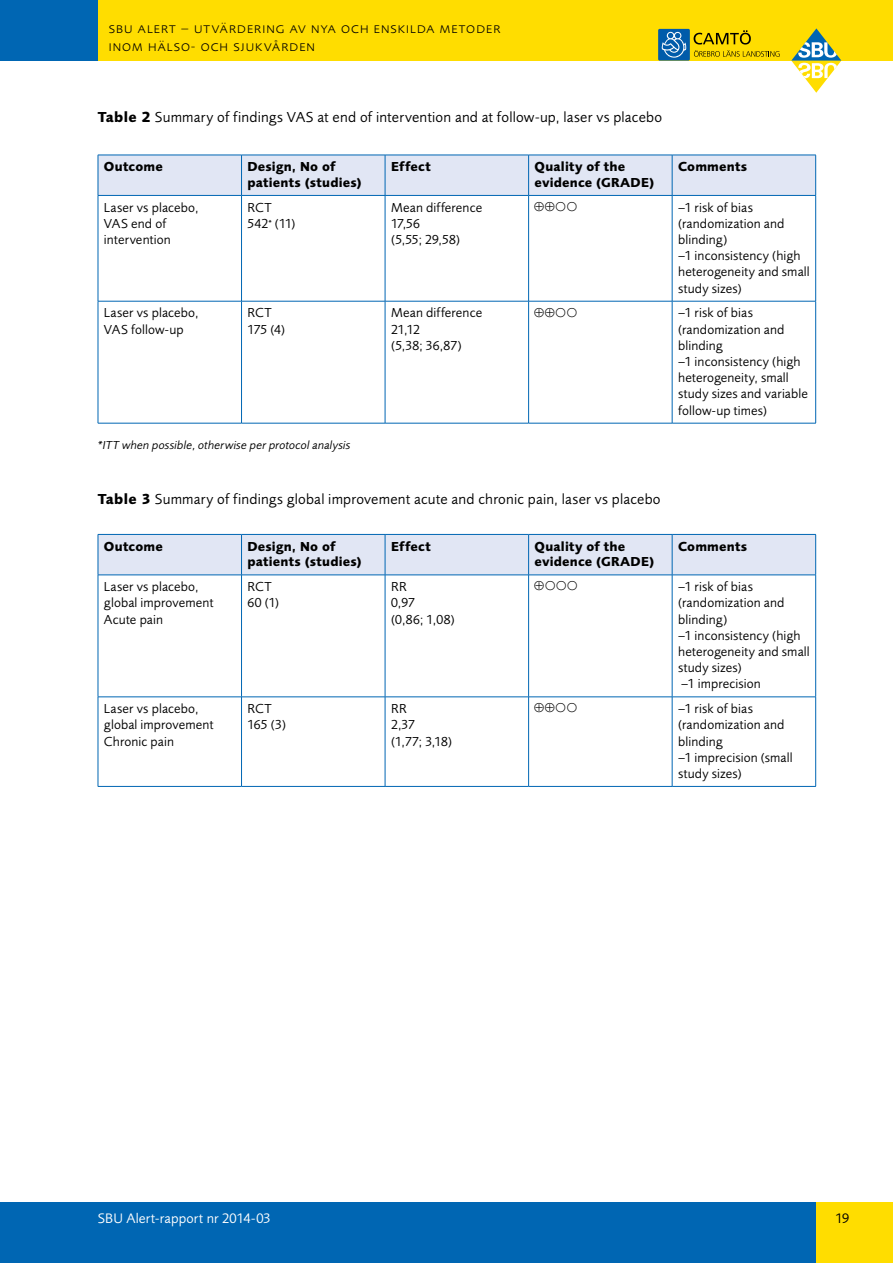
<style>
.page{position:relative;width:893px;height:1263px;background:#fff}
.page>*{position:absolute;margin:0;border:0;box-sizing:border-box;transform-origin:0 0}
.Rubrik__Figur_Tabell{font:15px "Foundry Sans";letter-spacing:.015em;color:#000}
.t1{font:300 15px/18px "Foundry Sans Expert";letter-spacing:.045em;color:#000}
.t2{font:14.25px "Foundry Sans";letter-spacing:.01em;color:#fff}
.t3{font:14.25px "Foundry Sans";color:#000}
.Tabelltext{font:13.5px/16.2px "Foundry Sans";letter-spacing:.01em;color:#000}
.Tabellrubriker{font:700 13.5px/15.8px "Foundry Sans";letter-spacing:.015em;color:#000}
.Not__tabell{font:italic 12px "Foundry Sans";letter-spacing:.015em;color:#000}
.s1{font-weight:700}
</style>
<div class="page">
<div style="left:0;top:0;width:893px;height:61px;background:#fd0"></div>
<div style="left:0;top:0;width:98px;height:61px;background:#0066b3"></div>
<svg style="left:791px;top:28px;width:50px;height:65px"></svg>
<div style="left:0;top:1202px;width:893px;height:61px;background:#0066b3"></div>
<div style="left:816px;top:1202px;width:77px;height:61px;background:#fd0"></div>
<svg style="left:658px;top:29px;width:122px;height:32px"></svg>
<div style="left:99px;top:156px;width:716px;height:39px;background:#e1e6f4"></div>
<hr style="left:241px;top:155px;width:1px;height:40px;background:#0066b3">
<hr style="left:385px;top:155px;width:1px;height:40px;background:#0066b3">
<hr style="left:528px;top:155px;width:1px;height:40px;background:#0066b3">
<hr style="left:672px;top:155px;width:1px;height:40px;background:#0066b3">
<hr style="left:241px;top:196px;width:1px;height:105px;background:#0066b3">
<hr style="left:385px;top:196px;width:1px;height:105px;background:#0066b3">
<hr style="left:528px;top:196px;width:1px;height:105px;background:#0066b3">
<hr style="left:672px;top:196px;width:1px;height:105px;background:#0066b3">
<hr style="left:98px;top:301px;width:144px;height:1px;background:#0066b3">
<hr style="left:242px;top:301px;width:143px;height:1px;background:#0066b3">
<hr style="left:241px;top:301px;width:1px;height:122px;background:#0066b3">
<hr style="left:385px;top:301px;width:144px;height:1px;background:#0066b3">
<hr style="left:385px;top:301px;width:1px;height:122px;background:#0066b3">
<hr style="left:529px;top:301px;width:143px;height:1px;background:#0066b3">
<hr style="left:528px;top:301px;width:1px;height:122px;background:#0066b3">
<hr style="left:672px;top:301px;width:144px;height:1px;background:#0066b3">
<hr style="left:672px;top:301px;width:1px;height:122px;background:#0066b3">
<hr style="left:98px;top:196px;width:1px;height:105px;background:#0066b3">
<hr style="left:815px;top:196px;width:1px;height:105px;background:#0066b3">
<hr style="left:98px;top:301px;width:1px;height:122px;background:#0066b3">
<hr style="left:815px;top:301px;width:1px;height:122px;background:#0066b3">
<hr style="left:98px;top:423px;width:144px;height:1px;background:#0066b3">
<hr style="left:242px;top:423px;width:143px;height:1px;background:#0066b3">
<hr style="left:385px;top:423px;width:144px;height:1px;background:#0066b3">
<hr style="left:529px;top:423px;width:143px;height:1px;background:#0066b3">
<hr style="left:672px;top:423px;width:144px;height:1px;background:#0066b3">
<hr style="left:98px;top:155px;width:144px;height:1px;background:#0066b3">
<hr style="left:98px;top:155px;width:1px;height:40px;background:#0066b3">
<hr style="left:242px;top:155px;width:143px;height:1px;background:#0066b3">
<hr style="left:385px;top:155px;width:144px;height:1px;background:#0066b3">
<hr style="left:529px;top:155px;width:143px;height:1px;background:#0066b3">
<hr style="left:672px;top:155px;width:144px;height:1px;background:#0066b3">
<hr style="left:815px;top:155px;width:1px;height:40px;background:#0066b3">
<hr style="left:98px;top:195px;width:144px;height:1px;background:#0066b3">
<hr style="left:242px;top:195px;width:143px;height:1px;background:#0066b3">
<hr style="left:385px;top:195px;width:144px;height:1px;background:#0066b3">
<hr style="left:529px;top:195px;width:143px;height:1px;background:#0066b3">
<hr style="left:672px;top:195px;width:144px;height:1px;background:#0066b3">
<div style="left:99px;top:535px;width:716px;height:40px;background:#e1e6f4"></div>
<hr style="left:241px;top:535px;width:1px;height:40px;background:#0066b3">
<hr style="left:385px;top:535px;width:1px;height:40px;background:#0066b3">
<hr style="left:528px;top:535px;width:1px;height:40px;background:#0066b3">
<hr style="left:672px;top:535px;width:1px;height:40px;background:#0066b3">
<hr style="left:241px;top:575px;width:1px;height:122px;background:#0066b3">
<hr style="left:385px;top:575px;width:1px;height:122px;background:#0066b3">
<hr style="left:528px;top:575px;width:1px;height:122px;background:#0066b3">
<hr style="left:672px;top:575px;width:1px;height:122px;background:#0066b3">
<hr style="left:98px;top:697px;width:144px;height:1px;background:#0066b3">
<hr style="left:242px;top:697px;width:143px;height:1px;background:#0066b3">
<hr style="left:241px;top:697px;width:1px;height:89px;background:#0066b3">
<hr style="left:385px;top:697px;width:144px;height:1px;background:#0066b3">
<hr style="left:385px;top:697px;width:1px;height:89px;background:#0066b3">
<hr style="left:529px;top:697px;width:143px;height:1px;background:#0066b3">
<hr style="left:528px;top:697px;width:1px;height:89px;background:#0066b3">
<hr style="left:672px;top:697px;width:144px;height:1px;background:#0066b3">
<hr style="left:672px;top:697px;width:1px;height:89px;background:#0066b3">
<hr style="left:98px;top:575px;width:1px;height:122px;background:#0066b3">
<hr style="left:815px;top:575px;width:1px;height:122px;background:#0066b3">
<hr style="left:98px;top:697px;width:1px;height:89px;background:#0066b3">
<hr style="left:815px;top:697px;width:1px;height:89px;background:#0066b3">
<hr style="left:98px;top:786px;width:144px;height:1px;background:#0066b3">
<hr style="left:242px;top:786px;width:143px;height:1px;background:#0066b3">
<hr style="left:385px;top:786px;width:144px;height:1px;background:#0066b3">
<hr style="left:529px;top:786px;width:143px;height:1px;background:#0066b3">
<hr style="left:672px;top:786px;width:144px;height:1px;background:#0066b3">
<hr style="left:98px;top:534px;width:144px;height:1px;background:#0066b3">
<hr style="left:98px;top:535px;width:1px;height:40px;background:#0066b3">
<hr style="left:242px;top:534px;width:143px;height:1px;background:#0066b3">
<hr style="left:385px;top:534px;width:144px;height:1px;background:#0066b3">
<hr style="left:529px;top:534px;width:143px;height:1px;background:#0066b3">
<hr style="left:672px;top:534px;width:144px;height:1px;background:#0066b3">
<hr style="left:815px;top:535px;width:1px;height:40px;background:#0066b3">
<hr style="left:98px;top:575px;width:144px;height:1px;background:#0066b3">
<hr style="left:242px;top:575px;width:143px;height:1px;background:#0066b3">
<hr style="left:385px;top:575px;width:144px;height:1px;background:#0066b3">
<hr style="left:529px;top:575px;width:143px;height:1px;background:#0066b3">
<hr style="left:672px;top:575px;width:144px;height:1px;background:#0066b3">
<p class="t1" style="left:108px;top:19px;width:394px">sbu alert – utvärdering av nya och enskilda metoder inom hälso- och sjukvården</p>
<p class="Rubrik__Figur_Tabell" style="left:98px;top:108px;width:566px"><span class="s1">Table 2</span> Summary of findings VAS at end of intervention and at follow-up, laser vs placebo</p>
<p class="Tabellrubriker" style="left:104px;top:159px;width:60px">Outcome</p>
<p class="Tabellrubriker" style="left:248px;top:159px;width:116px">Design, No of patients (studies)</p>
<p class="Tabellrubriker" style="left:391px;top:159px;width:41px">Effect</p>
<p class="Tabellrubriker" style="left:535px;top:159px;width:121px">Quality of the evidence (GRADE)</p>
<p class="Tabellrubriker" style="left:678px;top:159px;width:71px">Comments</p>
<p class="Tabelltext" style="left:104px;top:199px;width:96px">Laser vs placebo,<br>VAS end of intervention</p>
<p class="Tabelltext" style="left:248px;top:199px;width:26px">RCT</p>
<p class="Tabelltext" style="left:391px;top:199px;width:93px">Mean difference</p>
<p class="Tabelltext" style="left:391px;top:215px;width:30px">17,56</p>
<p class="Tabelltext" style="left:391px;top:231px;width:70px">(5,55; 29,58)</p>
<p class="Tabelltext" style="left:678px;top:199px;width:108px">–1 risk of bias (randomization and blinding)</p>
<p class="Tabelltext" style="left:678px;top:248px;width:133px">–1 inconsistency (high heterogeneity and small study sizes)</p>
<p class="Tabelltext" style="left:248px;top:215px;width:49px">542<sup>*</sup> (11)</p>
<p class="Tabelltext" style="left:104px;top:305px;width:96px">Laser vs placebo,<br>VAS follow-up</p>
<p class="Tabelltext" style="left:248px;top:305px;width:26px">RCT</p>
<p class="Tabelltext" style="left:248px;top:321px;width:39px">175 (4)</p>
<p class="Not__tabell" style="left:98px;top:438px;width:254px">*ITT when possible, otherwise per protocol analysis</p>
<p class="Tabelltext" style="left:391px;top:305px;width:93px">Mean difference</p>
<p class="Tabelltext" style="left:391px;top:321px;width:30px">21,12</p>
<p class="Tabelltext" style="left:391px;top:337px;width:72px">(5,38; 36,87)</p>
<p class="Tabelltext" style="left:678px;top:305px;width:108px">–1 risk of bias (randomization and blinding</p>
<p class="Tabelltext" style="left:678px;top:353px;width:131px">–1 inconsistency (high heterogeneity, small study sizes and variable follow-up times)</p>
<p class="Rubrik__Figur_Tabell" style="left:98px;top:490px;width:564px"><span class="s1">Table 3</span> Summary of findings global improvement acute and chronic pain, laser vs placebo</p>
<p class="Tabellrubriker" style="left:104px;top:538px;width:60px">Outcome</p>
<p class="Tabellrubriker" style="left:248px;top:538px;width:116px">Design, No of patients (studies)</p>
<p class="Tabellrubriker" style="left:391px;top:538px;width:41px">Effect</p>
<p class="Tabellrubriker" style="left:535px;top:538px;width:121px">Quality of the evidence (GRADE)</p>
<p class="Tabellrubriker" style="left:678px;top:538px;width:71px">Comments</p>
<p class="Tabelltext" style="left:104px;top:578px;width:111px">Laser vs placebo, global improvement<br>Acute pain</p>
<p class="Tabelltext" style="left:248px;top:578px;width:26px">RCT</p>
<p class="Tabelltext" style="left:678px;top:578px;width:108px">–1 risk of bias (randomization and blinding)</p>
<p class="Tabelltext" style="left:678px;top:627px;width:133px">–1 inconsistency (high heterogeneity and small study sizes)</p>
<p class="Tabelltext" style="left:681px;top:676px;width:81px">–1 imprecision</p>
<p class="Tabelltext" style="left:391px;top:578px;width:17px">RR</p>
<p class="Tabelltext" style="left:391px;top:595px;width:25px">0,97</p>
<p class="Tabelltext" style="left:391px;top:611px;width:65px">(0,86; 1,08)</p>
<p class="Tabelltext" style="left:248px;top:595px;width:33px">60 (1)</p>
<p class="Tabelltext" style="left:104px;top:700px;width:111px">Laser vs placebo, global improvement<br>Chronic pain</p>
<p class="Tabelltext" style="left:248px;top:700px;width:26px">RCT</p>
<p class="Tabelltext" style="left:248px;top:717px;width:40px">165 (3)</p>
<p class="Tabelltext" style="left:391px;top:700px;width:17px">RR</p>
<p class="Tabelltext" style="left:391px;top:717px;width:25px">2,37</p>
<p class="Tabelltext" style="left:391px;top:733px;width:62px">(1,77; 3,18)</p>
<p class="Tabelltext" style="left:678px;top:700px;width:108px">–1 risk of bias (randomization and blinding</p>
<p class="Tabelltext" style="left:678px;top:749px;width:116px">–1 imprecision (small study sizes)</p>
<p class="t2" style="left:98px;top:1210px;width:174px">SBU Alert-rapport nr 2014-03</p>
<p class="t3" style="left:836px;top:1210px;width:15px">19</p>
</div>
